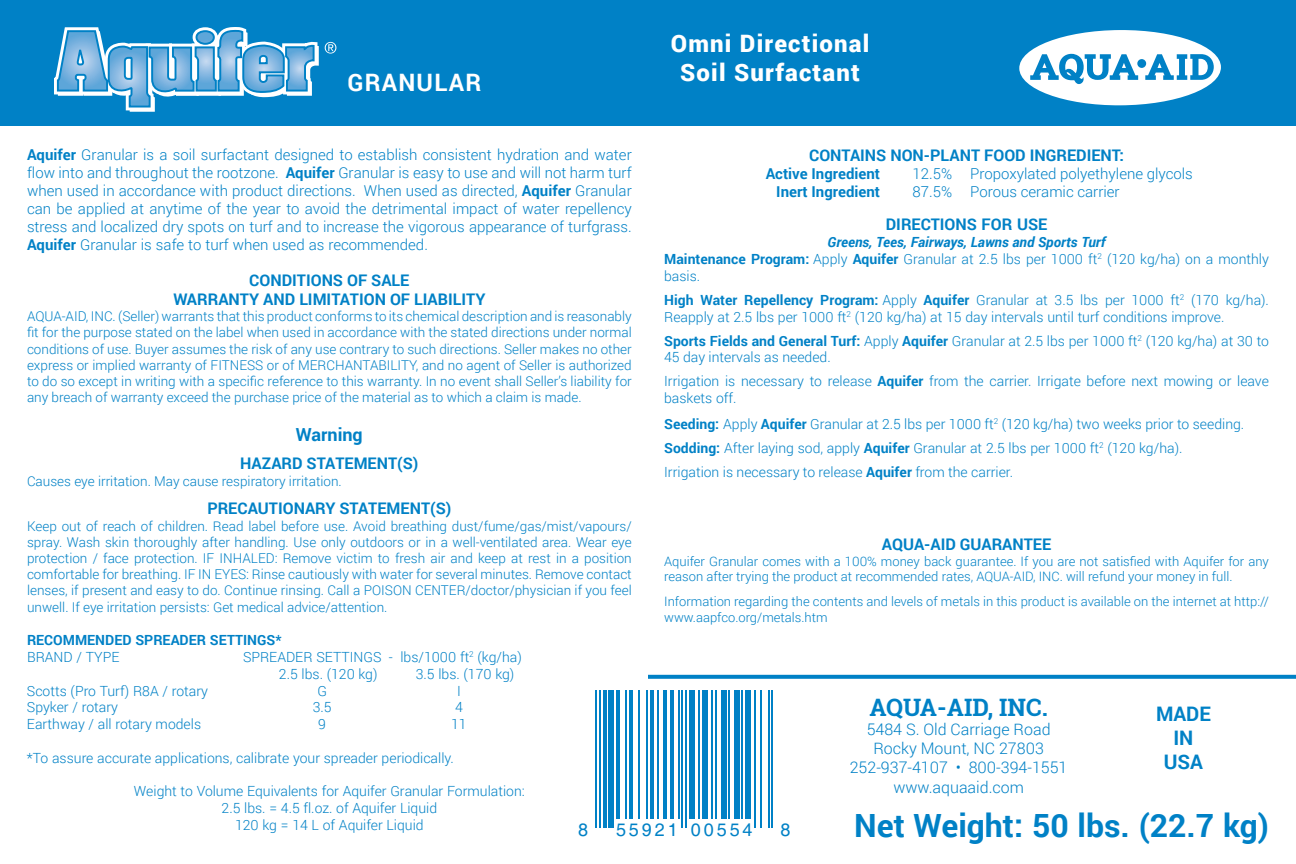
<style>
.page{position:relative;width:1296px;height:864px;background:#fff}
.page>*{position:absolute;margin:0;border:0;box-sizing:border-box;transform-origin:0 0}
.t1{font:700 32px "Roboto";color:#0081c6}
.t2{font:900 24px/28.8px "Roboto";letter-spacing:.05em;color:#fff;text-align:center}
.t3{font:700 24px "Roboto Slab";color:#0081c6}
.t4{font:700 24px "Roboto";letter-spacing:.05em;color:#fff}
.t5{font:700 20px/24px "Roboto";color:#0081c6;text-align:center}
.t6{font:18px "Helvetica";letter-spacing:.165em;color:#0081c6}
.t7{font:700 18px "Roboto";color:#0081c6}
.t8{font:700 16px/19.2px "Roboto";color:#0081c6;text-align:center}
.t9{font:300 16px/19.2px "Roboto";color:#0081c6;text-align:center}
.t10{font:300 15px/18px "Roboto";color:#0081c6;text-align:justify}
.t11{font:700 15px "Roboto";color:#0081c6}
.t12{font:300 14px/16.8px "Roboto";color:#0081c6}
.t13{font:700 14px "Roboto";color:#0081c6}
.t14{font:300 13.6px/16.2px "Roboto";color:#0081c6;text-align:justify}
.t15{font:300 13px/15.6px "Roboto";color:#0081c6}
.s1{font-weight:700}
.s2{font-weight:700;font-style:italic}
</style>
<div class="page">
<div style="left:0;top:0;width:1296px;height:126px;background:#0081c6"></div>
<svg style="left:54px;top:27px;width:282px;height:85px"></svg>
<svg style="left:648px;top:675px;width:648px;height:4px;background:#0c87c8"></svg>
<hr style="left:595px;top:690px;width:2px;height:138px;background:#0081c6">
<hr style="left:599px;top:690px;width:2px;height:138px;background:#0081c6">
<hr style="left:603px;top:690px;width:4px;height:138px;background:#0081c6">
<div style="left:609px;top:690px;width:5px;height:138px;background:#0081c6"></div>
<hr style="left:616px;top:690px;width:4px;height:129px;background:#0081c6">
<hr style="left:625px;top:690px;width:2px;height:129px;background:#0081c6">
<hr style="left:629px;top:690px;width:4px;height:129px;background:#0081c6">
<hr style="left:638px;top:690px;width:2px;height:129px;background:#0081c6">
<hr style="left:646px;top:690px;width:2px;height:129px;background:#0081c6">
<hr style="left:650px;top:690px;width:3px;height:129px;background:#0081c6">
<hr style="left:657px;top:690px;width:2px;height:129px;background:#0081c6">
<hr style="left:663px;top:690px;width:4px;height:129px;background:#0081c6">
<hr style="left:670px;top:690px;width:4px;height:129px;background:#0081c6">
<hr style="left:678px;top:690px;width:2px;height:129px;background:#0081c6">
<hr style="left:682px;top:690px;width:1px;height:138px;background:#0081c6">
<hr style="left:685px;top:690px;width:2px;height:138px;background:#0081c6">
<div style="left:689px;top:690px;width:6px;height:129px;background:#0081c6"></div>
<hr style="left:698px;top:690px;width:2px;height:129px;background:#0081c6">
<div style="left:702px;top:690px;width:6px;height:129px;background:#0081c6"></div>
<hr style="left:711px;top:690px;width:2px;height:129px;background:#0081c6">
<hr style="left:715px;top:690px;width:2px;height:129px;background:#0081c6">
<div style="left:721px;top:690px;width:5px;height:129px;background:#0081c6"></div>
<hr style="left:728px;top:690px;width:2px;height:129px;background:#0081c6">
<div style="left:734px;top:690px;width:6px;height:129px;background:#0081c6"></div>
<hr style="left:741px;top:690px;width:2px;height:129px;background:#0081c6">
<div style="left:745px;top:690px;width:6px;height:129px;background:#0081c6"></div>
<hr style="left:754px;top:690px;width:2px;height:138px;background:#0081c6">
<hr style="left:760px;top:690px;width:2px;height:138px;background:#0081c6">
<hr style="left:768px;top:690px;width:1px;height:138px;background:#0081c6">
<hr style="left:771px;top:690px;width:2px;height:138px;background:#0081c6">
<div style="left:1019px;top:30px;width:202px;height:76px;background:#fff;border-radius:50%"></div>
<svg style="left:1145px;top:54px;width:69px;height:26px"></svg>
<svg style="left:1030px;top:54px;width:108px;height:33px"></svg>
<div style="left:1137px;top:59px;width:9px;height:9px;background:#0081c6;border-radius:50%"></div>
<h2 class="t4" style="left:348px;top:66px;width:135px">GRANULAR</h2>
<p class="t10" style="left:27px;top:145px;width:606px"><span class="s1">Aquifer</span> Granular is a soil surfactant designed to establish consistent hydration and water flow into and throughout the rootzone. <span class="s1">Aquifer</span> Granular is easy to use and will not harm turf when used in accordance with product directions. When used as directed, <span class="s1">Aquifer</span> Granular can be applied at anytime of the year to avoid the detrimental impact of water repellency stress and localized dry spots on turf and to increase the vigorous appearance of turfgrass.<br><span class="s1">Aquifer</span> Granular is safe to turf when used as recommended.</p>
<p class="t8" style="left:173px;top:270px;width:314px">CONDITIONS OF SALE<br>WARRANTY AND LIMITATION OF LIABILITY</p>
<p class="t14" style="left:27px;top:308px;width:606px">AQUA-AID, INC. (Seller) warrants that this product conforms to its chemical description and is reasonably fit for the purpose stated on the label when used in accordance with the stated directions under normal conditions of use. Buyer assumes the risk of any use contrary to such directions. Seller makes no other express or implied warranty of FITNESS or of MERCHANTABILITY, and no agent of Seller is authorized to do so except in writing with a specific reference to this warranty. In no event shall Seller’s liability for any breach of warranty exceed the purchase price of the material as to which a claim is made.</p>
<h3 class="t7" style="left:296px;top:421px;width:68px">Warning</h3>
<p class="t8" style="left:240px;top:453px;width:180px">HAZARD STATEMENT(S)</p>
<p class="t14" style="left:27px;top:472px;width:316px">Causes eye irritation. May cause respiratory irritation.</p>
<p class="t8" style="left:207px;top:498px;width:246px">PRECAUTIONARY STATEMENT(S)</p>
<p class="t14" style="left:27px;top:517px;width:606px">Keep out of reach of children. Read label before use. Avoid breathing dust/fume/gas/mist/vapours/ spray. Wash skin thoroughly after handling. Use only outdoors or in a well-ventilated area. Wear eye protection / face protection. IF INHALED: Remove victim to fresh air and keep at rest in a position comfortable for breathing. IF IN EYES: Rinse cautiously with water for several minutes. Remove contact lenses, if present and easy to do. Continue rinsing. Call a POISON CENTER/doctor/physician if you feel unwell. If eye irritation persists: Get medical advice/attention.</p>
<p class="t13" style="left:27px;top:630px;width:256px">RECOMMENDED SPREADER SETTINGS*</p>
<p class="t12" style="left:27px;top:648px;width:94px">BRAND / TYPE</p>
<p class="t12" style="left:279px;top:648px;width:244px;text-indent:-36px">SPREADER SETTINGS - lbs/1000 ft<sup>2</sup> (kg/ha)<br>2.5 lbs. (120 kg)</p>
<p class="t12" style="left:416px;top:665px;width:100px">3.5 lbs. (170 kg)</p>
<h2 class="t2" style="left:671px;top:28px;width:200px">Omni Directional<br>Soil Surfactant</h2>
<p class="t8" style="left:809px;top:145px;width:316px">CONTAINS NON-PLANT FOOD INGREDIENT:</p>
<p class="t11" style="left:766px;top:163px;width:116px">Active Ingredient</p>
<p class="t10" style="left:913px;top:164px;width:282px">12.5% Propoxylated polyethylene glycols</p>
<p class="t11" style="left:776px;top:181px;width:105px">Inert Ingredient</p>
<p class="t10" style="left:913px;top:182px;width:209px">87.5% Porous ceramic carrier</p>
<p class="t8" style="left:886px;top:214px;width:163px">DIRECTIONS FOR USE</p>
<p class="t12" style="left:664px;top:233px;width:606px;text-indent:163px"><span class="s2">Greens, Tees, Fairways, Lawns and Sports Turf<br></span><span class="s1">Maintenance Program:</span> Apply <span class="s1">Aquifer</span> Granular at 2.5 lbs per 1000 ft<sup>2</sup> (120 kg/ha) on a monthly basis.</p>
<p class="t12" style="left:664px;top:291px;width:606px"><span class="s1">High Water Repellency Program:</span> Apply <span class="s1">Aquifer</span> Granular at 3.5 lbs per 1000 ft<sup>2</sup> (170 kg/ha).<br>Reapply at 2.5 lbs per 1000 ft<sup>2</sup> (120 kg/ha) at 15 day intervals until turf conditions improve.</p>
<p class="t12" style="left:664px;top:332px;width:606px"><span class="s1">Sports Fields and General Turf:</span> Apply <span class="s1">Aquifer</span> Granular at 2.5 lbs per 1000 ft<sup>2</sup> (120 kg/ha) at 30 to<br>45 day intervals as needed.</p>
<p class="t12" style="left:664px;top:373px;width:606px">Irrigation is necessary to release <span class="s1">Aquifer</span> from the carrier. Irrigate before next mowing or leave baskets off.</p>
<p class="t12" style="left:664px;top:412px;width:582px;line-height:24px"><span class="s1">Seeding:</span> Apply <span class="s1">Aquifer</span> Granular at 2.5 lbs per 1000 ft<sup>2</sup> (120 kg/ha) two weeks prior to seeding.<br><span class="s1">Sodding:</span> After laying sod, apply <span class="s1">Aquifer</span> Granular at 2.5 lbs per 1000 ft<sup>2</sup> (120 kg/ha).<br>Irrigation is necessary to release <span class="s1">Aquifer</span> from the carrier.</p>
<p class="t8" style="left:882px;top:534px;width:171px">AQUA-AID GUARANTEE</p>
<p class="t15" style="left:664px;top:553px;width:606px">Aquifer Granular comes with a 100% money back guarantee. If you are not satisfied with Aquifer for any reason after trying the product at recommended rates, AQUA-AID, INC. will refund your money in full.</p>
<p class="t15" style="left:664px;top:593px;width:606px">Information regarding the contents and levels of metals in this product is available on the internet at http:// www.aapfco.org/metals.htm</p>
<p class="t12" style="left:27px;top:682px;width:183px">Scotts (Pro Turf) R8A / rotary</p>
<p class="t12" style="left:317px;top:682px;width:11px">G</p>
<p class="t12" style="left:457px;top:682px;width:5px">I</p>
<p class="t12" style="left:27px;top:698px;width:93px">Spyker / rotary</p>
<p class="t12" style="left:313px;top:698px;width:20px">3.5</p>
<p class="t12" style="left:455px;top:698px;width:9px">4</p>
<p class="t12" style="left:27px;top:715px;width:176px">Earthway / all rotary models</p>
<p class="t12" style="left:318px;top:715px;width:9px">9</p>
<p class="t12" style="left:451px;top:715px;width:17px">11</p>
<p class="t12" style="left:27px;top:749px;width:428px">*To assure accurate applications, calibrate your spreader periodically.</p>
<p class="t12" style="left:134px;top:782px;width:392px;text-align:center">Weight to Volume Equivalents for Aquifer Granular Formulation:<br>2.5 lbs. = 4.5 fl.oz. of Aquifer Liquid<br>120 kg = 14 L of Aquifer Liquid</p>
<h3 class="t6" style="left:578px;top:819px;width:12px">8</h3>
<h3 class="t6" style="left:616px;top:819px;width:138px">55921 00554</h3>
<h3 class="t6" style="left:780px;top:819px;width:12px">8</h3>
<h2 class="t3" style="left:870px;top:691px;width:180px">AQUA-AID, INC.</h2>
<p class="t9" style="left:850px;top:719px;width:219px">5484 S. Old Carriage Road<br>Rocky Mount, NC 27803<br>252-937-4107 • 800-394-1551 www.aquaaid.com</p>
<h1 class="t1" style="left:854px;top:803px;width:416px">Net Weight: 50 lbs. (22.7 kg)</h1>
<h3 class="t5" style="left:1156px;top:701px;width:56px">MADE<br>IN<br>USA</h3>
</div>
